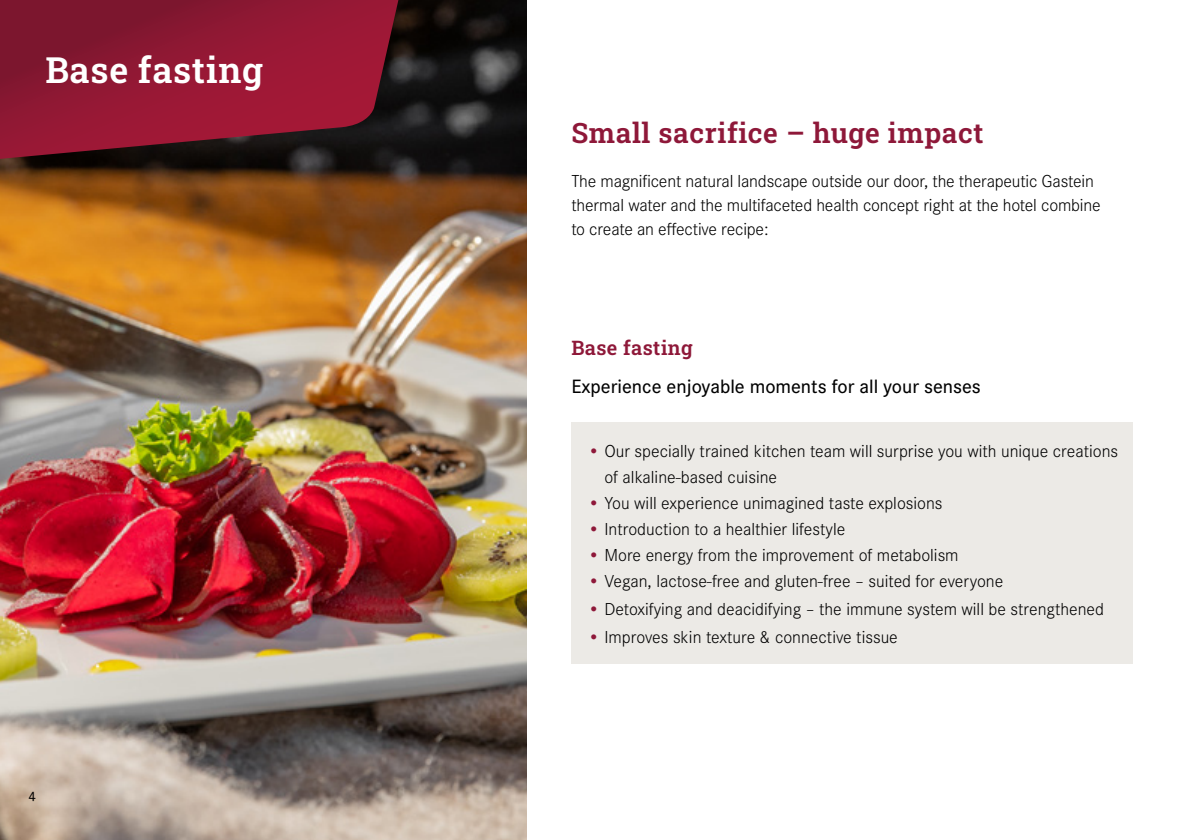
<style>
.page{position:relative;width:1191px;height:840px;background:#fff}
.page>*{position:absolute;margin:0;border:0;box-sizing:border-box;transform-origin:0 0}
.t1{font:600 36px "Roboto Slab";letter-spacing:.02em;color:#fff}
.t2{font:600 28px "Roboto Slab";letter-spacing:.02em;color:#8e1839}
.t3{font:500 20px "Corporate S";color:#000}
.t4{font:600 20px "Roboto Slab";letter-spacing:.02em;color:#8e1839}
.t5{font:300 18px/24px "Corporate S";color:#000}
.t6{font:500 14px "Corporate S";color:#000}
.s1{color:#8e1839}
</style>
<div class="page">
<img style="left:0;top:0;width:526px;height:839px">
<svg style="left:0;top:0;width:398px;height:159px;background:#80162e"></svg>
<div style="left:571px;top:422px;width:561px;height:241px;background:#eceae6"></div>
<h1 class="t1" style="left:45px;top:45px;width:219px">Base fasting</h1>
<p class="t6" style="left:28px;top:788px;width:9px">4</p>
<h2 class="t2" style="left:571px;top:113px;width:413px">Small sacrifice – huge impact</h2>
<p class="t5" style="left:571px;top:169px;width:531px">The magnificent natural landscape outside our door, the therapeutic Gastein thermal water and the multifaceted health concept right at the hotel combine to create an effective recipe:</p>
<p class="t4" style="left:571px;top:333px;width:123px">Base fasting</p>
<p class="t3" style="left:571px;top:375px;width:411px">Experience enjoyable moments for all your senses</p>
<p class="t5" style="left:604px;top:438px;width:515px;line-height:26px;text-indent:-17px"><span class="s1">•</span> Our specially trained kitchen team will surprise you with unique creations of alkaline-based cuisine</p>
<p class="t5" style="left:588px;top:491px;width:356px"><span class="s1">•</span> You will experience unimagined taste explosions</p>
<p class="t5" style="left:588px;top:517px;width:259px"><span class="s1">•</span> Introduction to a healthier lifestyle</p>
<p class="t5" style="left:588px;top:543px;width:372px"><span class="s1">•</span> More energy from the improvement of metabolism</p>
<p class="t5" style="left:588px;top:569px;width:417px"><span class="s1">•</span> Vegan, lactose-free and gluten-free – suited for everyone</p>
<p class="t5" style="left:588px;top:597px;width:517px"><span class="s1">•</span> Detoxifying and deacidifying – the immune system will be strengthened</p>
<p class="t5" style="left:588px;top:625px;width:311px"><span class="s1">•</span> Improves skin texture &amp; connective tissue</p>
</div>
